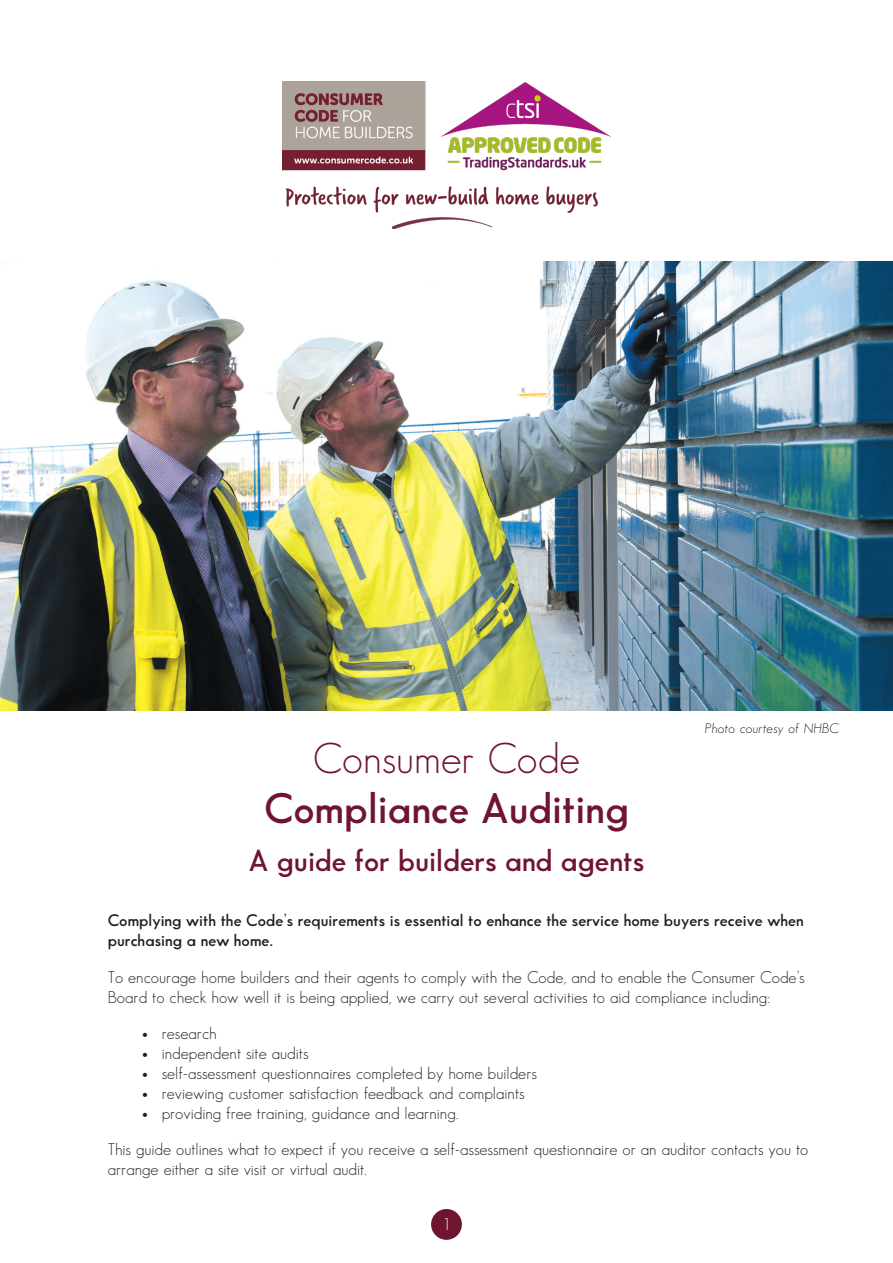
<style>
.page{position:relative;width:893px;height:1263px;background:#fff}
.page>*{position:absolute;margin:0;border:0;box-sizing:border-box;transform-origin:0 0}
.header_1_bold{font:600 42px "Sans Serif FLF";color:#6f1530}
.t1{font:42px "Sans Serif FLF";color:#6f1530}
.t2{font:600 30px "Sans Serif FLF";color:#6f1530}
.body_text{font:16.5px/19.8px "Sans Serif FLF";color:#231f20}
.standfirst{font:600 16.5px/19.8px "Sans Serif FLF";color:#231f20}
.t3{font:16.5px "Sans Serif FLF";color:#fff}
.body_text-2{font:italic 13.5px "Sans Serif FLF";color:#231f20}
</style>
<div class="page">
<img style="left:0;top:262px;width:893px;height:448px">
<img style="left:283px;top:81px;width:327px;height:148px">
<div style="left:431px;top:1209px;width:31px;height:31px;background:#6f1530;border-radius:50%"></div>
<p class="body_text-2" style="left:705px;top:721px;width:135px">Photo courtesy of NHBC</p>
<p class="t1" style="left:313px;top:735px;width:269px">Consumer Code</p>
<p class="header_1_bold" style="left:264px;top:785px;width:366px">Compliance Auditing</p>
<p class="t2" style="left:248px;top:844px;width:397px">A guide for builders and agents</p>
<p class="standfirst" style="left:108px;top:910px;width:698px">Complying with the Code’s requirements is essential to enhance the service home buyers receive when purchasing a new home.</p>
<p class="body_text" style="left:108px;top:967px;width:698px">To encourage home builders and their agents to comply with the Code, and to enable the Consumer Code’s<br>Board to check how well it is being applied, we carry out several activities to aid compliance including:</p>
<p class="body_text" style="left:142px;top:1023px;width:76px">• research</p>
<p class="body_text" style="left:142px;top:1043px;width:168px">• independent site audits</p>
<p class="body_text" style="left:142px;top:1063px;width:396px">• self-assessment questionnaires completed by home builders</p>
<p class="body_text" style="left:142px;top:1083px;width:384px">• reviewing customer satisfaction feedback and complaints</p>
<p class="body_text" style="left:142px;top:1103px;width:318px">• providing free training, guidance and learning.</p>
<p class="body_text" style="left:108px;top:1139px;width:702px">This guide outlines what to expect if you receive a self-assessment questionnaire or an auditor contacts you to arrange either a site visit or virtual audit.</p>
<p class="t3" style="left:442px;top:1215px;width:10px">1</p>
</div>
